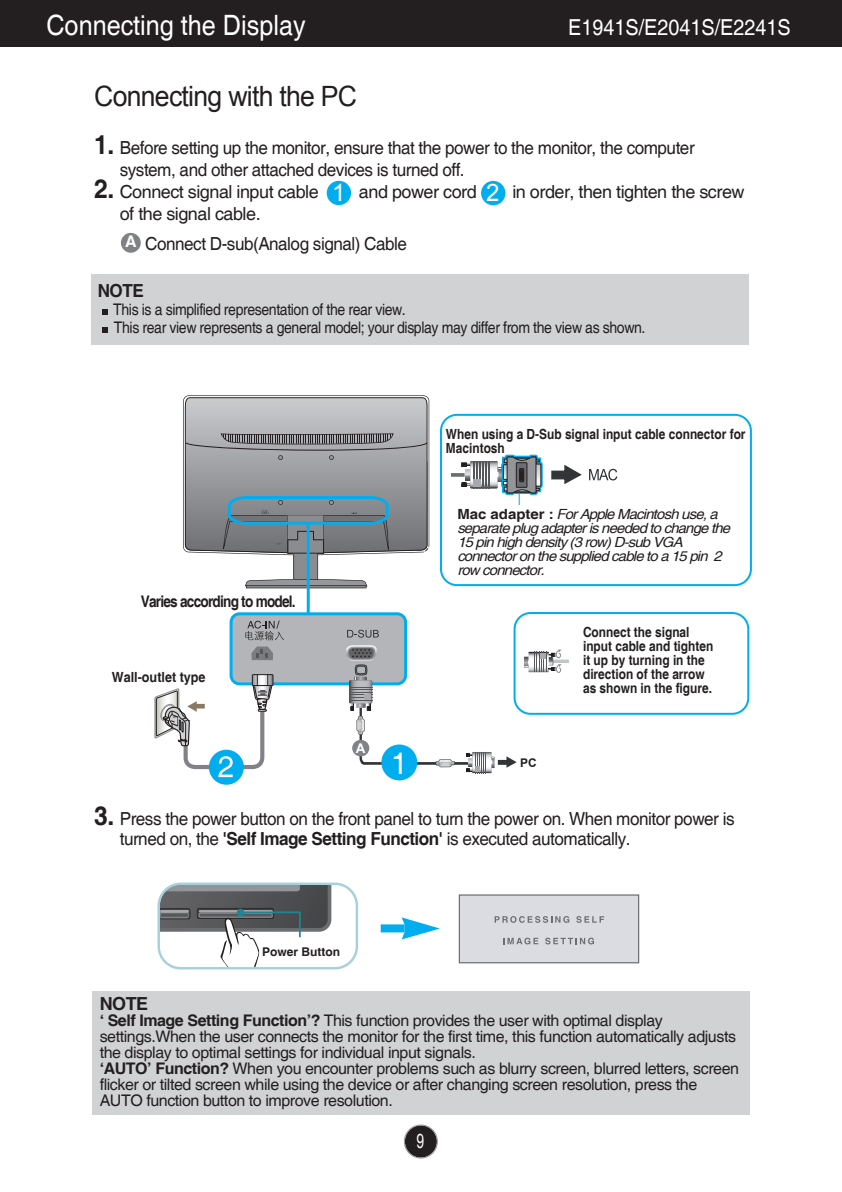
<style>
.page{position:relative;width:842px;height:1192px;background:#fff}
.page>*{position:absolute;margin:0;border:0;box-sizing:border-box;transform-origin:0 0}
.t1{font:28px "Helvetica";color:#fff;scale:.9 1}
.t2{font:28px "Arial";letter-spacing:-.025em;color:#231f20;scale:.95 1}
.t3{font:24px "Arial";color:#fff}
.t4{font:22px "Helvetica";color:#fff;scale:.9 1}
.t5{font:20px "Arial";color:#fff;scale:.7 1}
.t6{font:18px/22px "Helvetica";letter-spacing:-.03em;color:#231f20;scale:.95 1}
.t7{font:18px "Helvetica";letter-spacing:-.03em;color:#231f20}
.t8{font:700 18px "Helvetica";letter-spacing:-.025em;color:#231f20}
.t9{font:700 18px "Helvetica";letter-spacing:-.025em;color:#231f20;scale:.95 1}
.t10{font:16px/16px "Helvetica";letter-spacing:-.025em;color:#231f20}
.t11{font:16px/18px "Helvetica";letter-spacing:-.025em;color:#231f20;scale:.88 1}
.t12{font:700 16px "Helvetica";letter-spacing:-.055em;color:#231f20;scale:.85 1}
.t13{font:italic 14px/14px "Helvetica";letter-spacing:-.055em;color:#231f20;scale:1.07 1}
.t14{font:700 14px/14px "Helvetica";color:#231f20;scale:.85 1}
.t15{font:700 14px "Helvetica";color:#231f20;scale:.9 1}
.t16{font:700 13.4px "Arial";color:#fff}
.t17{font:700 12px "Helvetica";color:#231f20}
.t18{font:700 12px "Arial";color:#231f20}
.s1{font-weight:700;font-size:26px}
.s2{font-weight:700;font-style:normal}
.s3{font-weight:700}
</style>
<div class="page">
<div style="left:440px;top:414px;width:312px;height:172px;border:2px solid #00aeef;border-radius:16px"></div>
<div style="left:405px;top:1125px;width:32px;height:32px;background:#231f20;border-radius:50%"></div>
<div style="left:404px;top:1124px;width:34px;height:34px;border:1px solid #939598;border-radius:50%"></div>
<div style="left:0;top:0;width:842px;height:47px;background:#231f20"></div>
<div style="left:92px;top:991px;width:658px;height:124px;background:#d1d2d4"></div>
<div style="left:121px;top:233px;width:20px;height:20px;background:#808285;border-radius:50%"></div>
<div style="left:327px;top:181px;width:24px;height:24px;background:#00aeef;border-radius:50%"></div>
<div style="left:481px;top:181px;width:24px;height:24px;background:#00aeef;border-radius:50%"></div>
<div style="left:231px;top:613px;width:175px;height:70px;background:#b4b5b8;border-radius:8px"></div>
<div style="left:230px;top:612px;width:177px;height:73px;border:3px solid #00aeef;border-radius:8px"></div>
<svg style="left:347px;top:629px;width:32px;height:8px"></svg>
<svg style="left:251px;top:646px;width:22px;height:14px"></svg>
<div style="left:381px;top:744px;width:36px;height:36px;background:#00aeef;border-radius:50%"></div>
<svg style="left:345px;top:645px;width:172px;height:129px"></svg>
<div style="left:209px;top:749px;width:35px;height:35px;background:#00aeef;border-radius:50%"></div>
<svg style="left:154px;top:674px;width:119px;height:103px"></svg>
<div style="left:352px;top:739px;width:17px;height:17px;background:#808285;border-radius:50%"></div>
<svg style="left:551px;top:464px;width:31px;height:20px"></svg>
<svg style="left:589px;top:469px;width:28px;height:11px"></svg>
<svg style="left:452px;top:454px;width:91px;height:51px"></svg>
<svg style="left:524px;top:649px;width:44px;height:24px"></svg>
<svg style="left:245px;top:620px;width:39px;height:20px"></svg>
<div style="left:459px;top:894px;width:180px;height:69px;background:#dadce2;border:1px solid #656c70"></div>
<svg style="left:495px;top:916px;width:74px;height:6px"></svg>
<svg style="left:576px;top:916px;width:28px;height:6px"></svg>
<svg style="left:503px;top:937px;width:35px;height:7px"></svg>
<svg style="left:545px;top:937px;width:49px;height:7px"></svg>
<div style="left:157px;top:882px;width:201px;height:87px;border:2px solid #a6d0dc;border-radius:22px"></div>
<div style="left:381px;top:924px;width:23px;height:8px;background:#00aeef"></div>
<svg style="left:402px;top:917px;width:37px;height:22px"></svg>
<div style="left:91px;top:274px;width:658px;height:71px;background:#d1d2d4"></div>
<svg style="left:103px;top:327px;width:5px;height:5px"></svg>
<svg style="left:103px;top:309px;width:5px;height:5px"></svg>
<div style="left:513px;top:612px;width:236px;height:102px;border:2px solid #00aeef;border-radius:16px"></div>
<svg style="left:183px;top:395px;width:246px;height:219px"></svg>
<svg style="left:160px;top:885px;width:171px;height:81px"></svg>
<hr style="left:243px;top:911px;width:58px;height:2px;background:#218596">
<div style="left:237px;top:908px;width:7px;height:8px;background:#218596;border-radius:50%"></div>
<h1 class="t1" style="left:46px;top:9px;width:289px">Connecting the Display</h1>
<h3 class="t4" style="left:568px;top:14px;width:249px">E1941S/E2041S/E2241S</h3>
<h1 class="t2" style="left:94px;top:78px;width:278px">Connecting with the PC</h1>
<p class="t6" style="left:120px;top:138px;width:607px;text-indent:-26px"><span class="s1">1.</span> Before setting up the monitor, ensure that the power to the monitor, the computer system, and other attached devices is turned off.</p>
<p class="t7" style="left:94px;top:182px;width:226px"><span class="s1">2.</span> Connect signal input cable</p>
<p class="t7" style="left:359px;top:182px;width:119px">and power cord</p>
<p class="t7" style="left:512px;top:182px;width:234px">in order, then tighten the screw</p>
<p class="t7" style="left:120px;top:204px;width:142px">of the signal cable.</p>
<h2 class="t3" style="left:332px;top:176px;width:15px">1</h2>
<h2 class="t3" style="left:486px;top:177px;width:15px">2</h2>
<p class="t6" style="left:125px;top:234px;width:298px"><sup>A</sup> Connect D-sub(Analog signal) Cable</p>
<p class="t9" style="left:98px;top:279px;width:50px">NOTE</p>
<p class="t11" style="left:113px;top:300px;width:606px">This is a simplified representation of the rear view.<br>This rear view represents a general model; your display may differ from the view as shown.</p>
<p class="t14" style="left:446px;top:427px;width:354px">When using a D-Sub signal input cable connector for<br>Macintosh</p>
<p class="t12" style="left:141px;top:592px;width:184px">Varies according to model.</p>
<p class="t15" style="left:112px;top:668px;width:106px">Wall-outlet type</p>
<p class="t16" style="left:356px;top:739px;width:11px">A</p>
<p class="t13" style="left:457px;top:507px;width:257px"><span class="s2">Mac adapter :</span> For Apple Macintosh use, a separate plug adapter is needed to change the 15 pin high density (3 row) D-sub VGA connector on the supplied cable to a 15 pin 2 row connector.</p>
<p class="t18" style="left:520px;top:755px;width:18px">PC</p>
<p class="t14" style="left:583px;top:625px;width:155px">Connect the signal input cable and tighten it up by turning in the direction of the arrow as shown in the figure.</p>
<p class="t6" style="left:120px;top:808px;width:649px;line-height:20px;text-indent:-26px"><span class="s1">3.</span> Press the power button on the front panel to turn the power on. When monitor power is turned on, the <span class="s3">'Self Image Setting Function'</span> is executed automatically.</p>
<p class="t17" style="left:262px;top:944px;width:79px">Power Button</p>
<p class="t8" style="left:100px;top:992px;width:50px">NOTE</p>
<p class="t10" style="left:100px;top:1012px;width:641px"><span class="s3">‘ Self Image Setting Function’?</span> This function provides the user with optimal display settings.When the user connects the monitor for the first time, this function automatically adjusts the display to optimal settings for individual input signals.<br><span class="s3">‘AUTO’ Function?</span> When you encounter problems such as blurry screen, blurred letters, screen flicker or tilted screen while using the device or after changing screen resolution, press the AUTO function button to improve resolution.</p>
<p class="t5" style="left:416px;top:1127px;width:13px">9</p>
</div>
